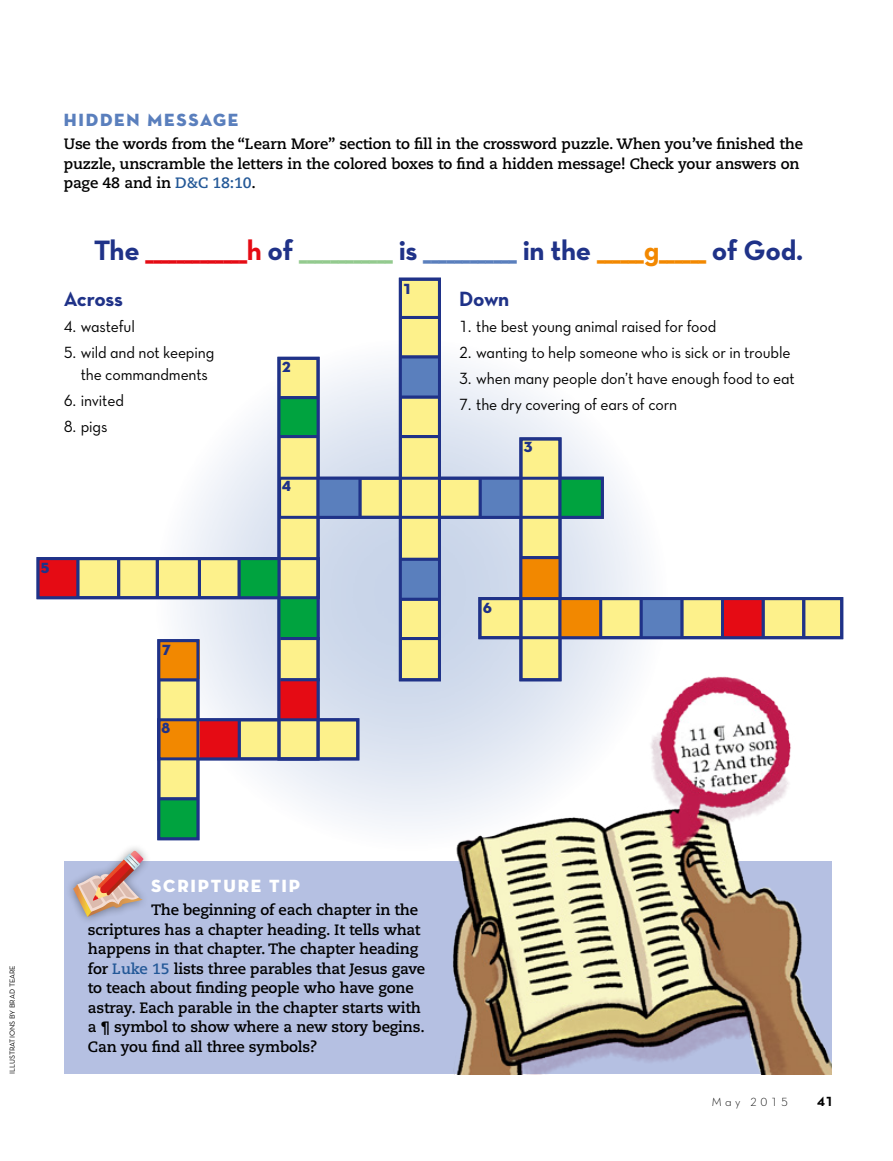
<style>
.page{position:relative;width:893px;height:1161px;background:#fff}
.page>*{position:absolute;margin:0;border:0;box-sizing:border-box;transform-origin:0 0}
.DESIGNER{font:28.5px "Neutralds Lat Bold Alt";letter-spacing:-.01em;color:#1f3288}
.TOPIC-1_title{font:21px "Neutralds Lat Bold Alt";letter-spacing:-.015em;color:#1f3288}
.SIDE_title{font:18px "Neutralds Lat Titling Display";letter-spacing:.1em;color:#5a7fbd}
.SIDE_title-2{font:18px "Neutralds Lat Titling Display";letter-spacing:.1em;color:#fff}
.LISTnmbr-1_para_firs{font:16.5px/21.8px "Neutralds Lat Book Alt";letter-spacing:-.01em;color:#000;scale:.95 1}
.SIDE_para_first{font:700 15px/19.5px "Caecilialds Std";letter-spacing:-.01em;color:#000}
.INFO_para_neutra{font:15px "Neutralds Lat Titling Display";color:#1f3288}
.Folio_R{font:13.5px "Neutralds Lat Bold Alt";color:#000}
.Folio_R-2{font:12px "Neutralds Lat Light Alt";letter-spacing:.28em;color:#000}
.t1{font:7.5px "Neutralds Lat Book Alt";color:#000}
.s1{color:#235897}
.s2{color:#e50b14}
.s3{color:#93ca8e}
.s4{color:#5a7fbd}
.s5{color:#f28800}
</style>
<div class="page">
<svg style="left:154px;top:337px;width:514px;height:514px"></svg>
<div style="left:64px;top:861px;width:767px;height:213px;background:#b5c0e2"></div>
<img style="left:438px;top:643px;width:393px;height:432px">
<div style="left:278px;top:477px;width:326px;height:42px;background:#fdf18b"></div>
<div style="left:478px;top:597px;width:365px;height:42px;background:#fdf18b"></div>
<div style="left:37px;top:557px;width:283px;height:42px;background:#fdf18b"></div>
<div style="left:157px;top:718px;width:202px;height:42px;background:#fdf18b"></div>
<div style="left:277px;top:357px;width:43px;height:403px;background:#fdf18b"></div>
<div style="left:399px;top:278px;width:42px;height:403px;background:#fdf18b"></div>
<div style="left:519px;top:437px;width:42px;height:244px;background:#fdf18b"></div>
<div style="left:157px;top:639px;width:42px;height:201px;background:#fdf18b"></div>
<div style="left:38px;top:559px;width:40px;height:38px;background:#e50b14"></div>
<div style="left:199px;top:721px;width:40px;height:39px;background:#e50b14"></div>
<div style="left:278px;top:681px;width:40px;height:38px;background:#e50b14"></div>
<div style="left:723px;top:599px;width:40px;height:38px;background:#e50b14"></div>
<div style="left:278px;top:397px;width:40px;height:39px;background:#00a33f"></div>
<div style="left:239px;top:559px;width:40px;height:38px;background:#00a33f"></div>
<div style="left:279px;top:599px;width:40px;height:38px;background:#00a33f"></div>
<div style="left:561px;top:478px;width:40px;height:39px;background:#00a33f"></div>
<div style="left:521px;top:559px;width:40px;height:38px;background:#f28800"></div>
<div style="left:160px;top:641px;width:40px;height:38px;background:#f28800"></div>
<div style="left:160px;top:719px;width:40px;height:39px;background:#f28800"></div>
<div style="left:159px;top:799px;width:40px;height:39px;background:#00a33f"></div>
<div style="left:561px;top:600px;width:40px;height:38px;background:#f28800"></div>
<div style="left:400px;top:560px;width:40px;height:39px;background:#5a7fbd"></div>
<div style="left:319px;top:478px;width:40px;height:39px;background:#5a7fbd"></div>
<div style="left:481px;top:478px;width:40px;height:39px;background:#5a7fbd"></div>
<div style="left:642px;top:600px;width:40px;height:38px;background:#5a7fbd"></div>
<div style="left:400px;top:358px;width:40px;height:38px;background:#5a7fbd"></div>
<div style="left:278px;top:477px;width:326px;height:42px;border:3px solid #1f3288"></div>
<div style="left:478px;top:597px;width:365px;height:42px;border:3px solid #1f3288"></div>
<div style="left:37px;top:557px;width:283px;height:42px;border:3px solid #1f3288"></div>
<div style="left:157px;top:718px;width:202px;height:42px;border:3px solid #1f3288"></div>
<div style="left:277px;top:357px;width:43px;height:403px;border:3px solid #1f3288"></div>
<div style="left:399px;top:278px;width:42px;height:403px;border:3px solid #1f3288"></div>
<div style="left:519px;top:437px;width:42px;height:244px;border:3px solid #1f3288"></div>
<div style="left:157px;top:639px;width:42px;height:201px;border:3px solid #1f3288"></div>
<hr style="left:76px;top:558px;width:3px;height:40px;background:#1f3288">
<hr style="left:117px;top:558px;width:3px;height:40px;background:#1f3288">
<hr style="left:156px;top:558px;width:3px;height:40px;background:#1f3288">
<hr style="left:198px;top:558px;width:3px;height:40px;background:#1f3288">
<hr style="left:238px;top:558px;width:3px;height:40px;background:#1f3288">
<hr style="left:599px;top:599px;width:3px;height:39px;background:#1f3288">
<hr style="left:640px;top:599px;width:3px;height:39px;background:#1f3288">
<hr style="left:680px;top:599px;width:3px;height:39px;background:#1f3288">
<hr style="left:721px;top:599px;width:3px;height:39px;background:#1f3288">
<hr style="left:762px;top:599px;width:3px;height:39px;background:#1f3288">
<hr style="left:802px;top:599px;width:3px;height:39px;background:#1f3288">
<hr style="left:358px;top:478px;width:3px;height:39px;background:#1f3288">
<hr style="left:479px;top:478px;width:3px;height:39px;background:#1f3288">
<hr style="left:238px;top:720px;width:3px;height:39px;background:#1f3288">
<hr style="left:401px;top:395px;width:39px;height:3px;background:#1f3288">
<hr style="left:401px;top:355px;width:39px;height:3px;background:#1f3288">
<hr style="left:280px;top:396px;width:39px;height:3px;background:#1f3288">
<hr style="left:280px;top:435px;width:39px;height:3px;background:#1f3288">
<hr style="left:401px;top:435px;width:39px;height:3px;background:#1f3288">
<hr style="left:401px;top:316px;width:39px;height:3px;background:#1f3288">
<hr style="left:400px;top:558px;width:39px;height:3px;background:#1f3288">
<hr style="left:521px;top:556px;width:39px;height:3px;background:#1f3288">
<hr style="left:400px;top:598px;width:39px;height:3px;background:#1f3288">
<hr style="left:400px;top:637px;width:39px;height:3px;background:#1f3288">
<hr style="left:280px;top:637px;width:40px;height:3px;background:#1f3288">
<hr style="left:280px;top:678px;width:40px;height:3px;background:#1f3288">
<hr style="left:159px;top:678px;width:39px;height:3px;background:#1f3288">
<hr style="left:159px;top:797px;width:39px;height:3px;background:#1f3288">
<div style="left:65px;top:842px;width:87px;height:83px;background:#000;opacity:.4"></div>
<svg style="left:73px;top:851px;width:71px;height:66px"></svg>
<p class="SIDE_title" style="left:64px;top:105px;width:176px">HIDDEN MESSAGE</p>
<p class="SIDE_para_first" style="left:64px;top:135px;width:741px">Use the words from the “Learn More” section to fill in the crossword puzzle. When you’ve finished the puzzle, unscramble the letters in the colored boxes to find a hidden message! Check your answers on page 48 and in <span class="s1">D&amp;C 18:10</span>.</p>
<p class="DESIGNER" style="left:94px;top:227px;width:711px">The <span class="s2">_____________h</span> of <span class="s3">____________</span> is <span class="s4">____________</span> in the <span class="s5">______g______</span> of God.</p>
<p class="INFO_para_neutra" style="left:403px;top:277px;width:10px">1</p>
<p class="TOPIC-1_title" style="left:64px;top:281px;width:61px">Across</p>
<p class="LISTnmbr-1_para_firs" style="left:64px;top:315px;width:76px">4. wasteful</p>
<p class="LISTnmbr-1_para_firs" style="left:81px;top:341px;width:142px;text-indent:-17px">5. wild and not keeping the commandments</p>
<p class="LISTnmbr-1_para_firs" style="left:64px;top:388px;width:65px">6. invited</p>
<p class="LISTnmbr-1_para_firs" style="left:64px;top:415px;width:48px">8. pigs</p>
<p class="TOPIC-1_title" style="left:459px;top:281px;width:52px">Down</p>
<p class="LISTnmbr-1_para_firs" style="left:459px;top:315px;width:272px">1. the best young animal raised for food</p>
<p class="LISTnmbr-1_para_firs" style="left:459px;top:341px;width:350px">2. wanting to help someone who is sick or in trouble</p>
<p class="LISTnmbr-1_para_firs" style="left:459px;top:367px;width:355px">3. when many people don’t have enough food to eat</p>
<p class="LISTnmbr-1_para_firs" style="left:459px;top:393px;width:231px">7. the dry covering of ears of corn</p>
<p class="INFO_para_neutra" style="left:282px;top:355px;width:10px">2</p>
<p class="INFO_para_neutra" style="left:282px;top:474px;width:10px">4</p>
<p class="INFO_para_neutra" style="left:524px;top:435px;width:10px">3</p>
<p class="INFO_para_neutra" style="left:41px;top:556px;width:10px">5</p>
<p class="INFO_para_neutra" style="left:162px;top:637px;width:10px">7</p>
<p class="INFO_para_neutra" style="left:161px;top:716px;width:10px">8</p>
<p class="INFO_para_neutra" style="left:483px;top:596px;width:10px">6</p>
<p class="t1" style="left:7px;top:1074px;width:110px;rotate:-90deg">ILLUSTRATIONS BY BRAD TEARE</p>
<p class="SIDE_title-2" style="left:151px;top:871px;width:151px">SCRIPTURE TIP</p>
<p class="SIDE_para_first" style="left:88px;top:901px;width:339px;text-indent:63px">The beginning of each chapter in the scriptures has a chapter heading. It tells what happens in that chapter. The chapter heading for <span class="s1">Luke 15</span> lists three parables that Jesus gave to teach about finding people who have gone astray. Each parable in the chapter starts with a ¶ symbol to show where a new story begins.<br>Can you find all three symbols?</p>
<p class="Folio_R-2" style="left:712px;top:1093px;width:78px">May 2015</p>
<p class="Folio_R" style="left:817px;top:1090px;width:18px">41</p>
</div>
